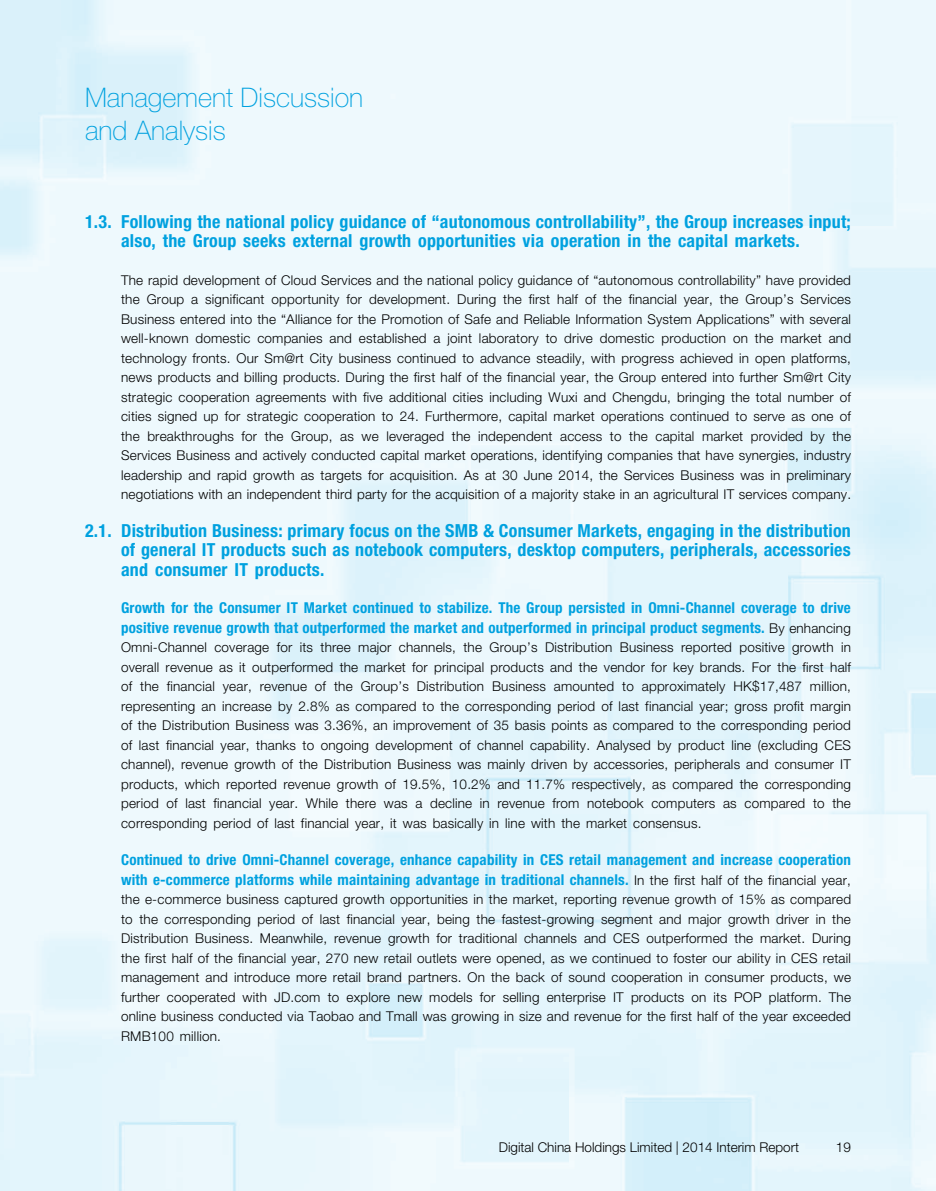
<style>
.page{position:relative;width:936px;height:1191px;background:#fff}
.page>*{position:absolute;margin:0;border:0;box-sizing:border-box;transform-origin:0 0}
.t1{font:100 27px/33px "Helvetica Neue LT Std";color:#00a1df}
.t2{font:700 condensed 18px/19.5px "Helvetica Neue LT Std";letter-spacing:.01em;color:#00a1df}
.t3{font:700 condensed 15px/19.5px "Helvetica Neue LT Std";letter-spacing:.01em;color:#00a1df}
.t4{font:300 13.5px/19.5px "Helvetica Neue LT Std";letter-spacing:.015em;color:#000;text-align:justify}
.s1{font-weight:300;font-stretch:normal;font-size:13.5px;color:#000}
</style>
<div class="page">
<h1 class="t1" style="left:85px;top:81px;width:279px">Management Discussion and Analysis</h1>
<h2 class="t2" style="left:121px;top:211px;width:731px;text-indent:-36px">1.3. Following the national policy guidance of “autonomous controllability”, the Group increases input; also, the Group seeks external growth opportunities via operation in the capital markets.</h2>
<p class="t4" style="left:121px;top:270px;width:731px">The rapid development of Cloud Services and the national policy guidance of “autonomous controllability” have provided the Group a significant opportunity for development. During the first half of the financial year, the Group’s Services Business entered into the “Alliance for the Promotion of Safe and Reliable Information System Applications” with several well-known domestic companies and established a joint laboratory to drive domestic production on the market and technology fronts. Our Sm@rt City business continued to advance steadily, with progress achieved in open platforms, news products and billing products. During the first half of the financial year, the Group entered into further Sm@rt City strategic cooperation agreements with five additional cities including Wuxi and Chengdu, bringing the total number of cities signed up for strategic cooperation to 24. Furthermore, capital market operations continued to serve as one of the breakthroughs for the Group, as we leveraged the independent access to the capital market provided by the Services Business and actively conducted capital market operations, identifying companies that have synergies, industry leadership and rapid growth as targets for acquisition. As at 30 June 2014, the Services Business was in preliminary negotiations with an independent third party for the acquisition of a majority stake in an agricultural IT services company.</p>
<h2 class="t2" style="left:121px;top:520px;width:731px;text-align:justify;text-indent:-36px">2.1. Distribution Business: primary focus on the SMB &amp; Consumer Markets, engaging in the distribution of general IT products such as notebook computers, desktop computers, peripherals, accessories and consumer IT products.</h2>
<p class="t3" style="left:121px;top:598px;width:731px">Growth for the Consumer IT Market continued to stabilize. The Group persisted in Omni-Channel coverage to drive positive revenue growth that outperformed the market and outperformed in principal product segments. <span class="s1">By enhancing</span></p>
<p class="t4" style="left:121px;top:637px;width:731px">Omni-Channel coverage for its three major channels, the Group’s Distribution Business reported positive growth in overall revenue as it outperformed the market for principal products and the vendor for key brands. For the first half of the financial year, revenue of the Group’s Distribution Business amounted to approximately HK$17,487 million, representing an increase by 2.8% as compared to the corresponding period of last financial year; gross profit margin of the Distribution Business was 3.36%, an improvement of 35 basis points as compared to the corresponding period of last financial year, thanks to ongoing development of channel capability. Analysed by product line (excluding CES channel), revenue growth of the Distribution Business was mainly driven by accessories, peripherals and consumer IT products, which reported revenue growth of 19.5%, 10.2% and 11.7% respectively, as compared the corresponding period of last financial year. While there was a decline in revenue from notebook computers as compared to the corresponding period of last financial year, it was basically in line with the market consensus.</p>
<p class="t3" style="left:121px;top:850px;width:731px">Continued to drive Omni-Channel coverage, enhance capability in CES retail management and increase cooperation with e-commerce platforms while maintaining advantage in traditional channels. <span class="s1">In the first half of the financial year,</span></p>
<p class="t4" style="left:121px;top:889px;width:731px">the e-commerce business captured growth opportunities in the market, reporting revenue growth of 15% as compared to the corresponding period of last financial year, being the fastest-growing segment and major growth driver in the Distribution Business. Meanwhile, revenue growth for traditional channels and CES outperformed the market. During the first half of the financial year, 270 new retail outlets were opened, as we continued to foster our ability in CES retail management and introduce more retail brand partners. On the back of sound cooperation in consumer products, we further cooperated with JD.com to explore new models for selling enterprise IT products on its POP platform. The online business conducted via Taobao and Tmall was growing in size and revenue for the first half of the year exceeded RMB100 million.</p>
<p class="t4" style="left:498px;top:1137px;width:302px">Digital China Holdings Limited | 2014 Interim Report</p>
<p class="t4" style="left:835px;top:1137px;width:17px">19</p>
</div>
